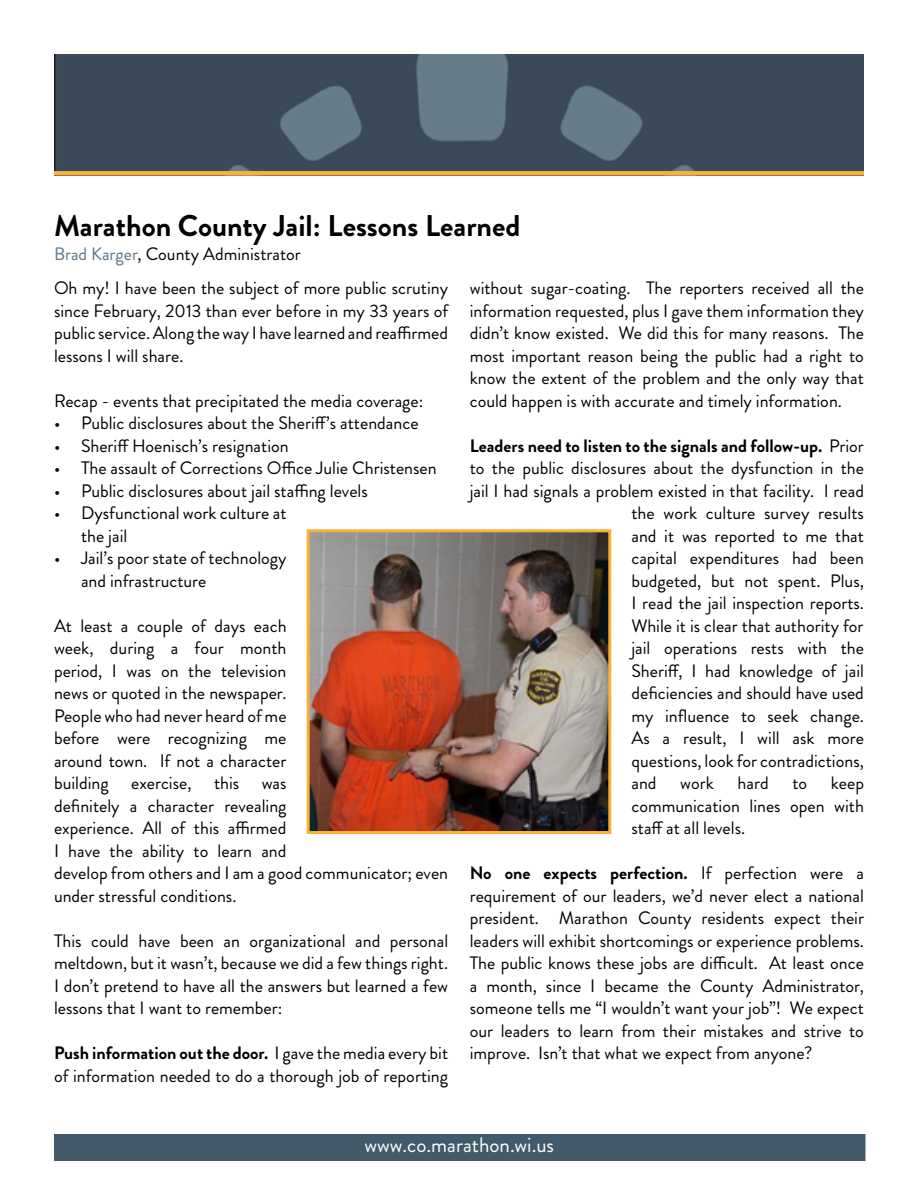
<style>
.page{position:relative;width:918px;height:1188px;background:#fff}
.page>*{position:absolute;margin:0;border:0;box-sizing:border-box;transform-origin:0 0}
.t1{font:700 30px "Brandon Grotesque";color:#000}
.t2{font:21px "Brandon Grotesque";color:#fff}
.t3{font:18px/22.5px "Brandon Grotesque";color:#000}
.t4{font:700 18px "Brandon Grotesque";color:#000}
.s1{color:#5f7685}
.s2{font-weight:700}
.s3{font-weight:400}
</style>
<div class="page">
<img style="left:54px;top:54px;width:810px;height:117px">
<div style="left:54px;top:171px;width:810px;height:5px;background:#fbaf34"></div>
<img style="left:311px;top:533px;width:296px;height:297px">
<div style="left:307px;top:529px;width:304px;height:305px;border:3px solid #fbaf34"></div>
<div style="left:54px;top:1134px;width:812px;height:27px;background:#425a69"></div>
<h1 class="t1" style="left:54px;top:205px;width:468px">Marathon County Jail: Lessons Learned</h1>
<p class="t3" style="left:54px;top:237px;width:396px;line-height:34.5px"><span class="s1">Brad Karger</span>, County Administrator<br>Oh my! I have been the subject of more public scrutiny</p>
<p class="t3" style="left:54px;top:300px;width:396px;text-align:justify">since February, 2013 than ever before in my 33 years of public service. Along the way I have learned and reaffirmed lessons I will share.</p>
<p class="t3" style="left:54px;top:390px;width:371px">Recap - events that precipitated the media coverage:</p>
<p class="t3" style="left:54px;top:412px;width:366px">• Public disclosures about the Sheriff’s attendance</p>
<p class="t3" style="left:54px;top:435px;width:236px">• Sheriff Hoenisch’s resignation</p>
<p class="t3" style="left:54px;top:457px;width:384px">• The assault of Corrections Office Julie Christensen</p>
<p class="t3" style="left:54px;top:480px;width:315px">• Public disclosures about jail staffing levels</p>
<p class="t3" style="left:81px;top:502px;width:207px;text-indent:-27px">• Dysfunctional work culture at the jail</p>
<p class="t3" style="left:81px;top:547px;width:207px;text-indent:-27px">• Jail’s poor state of technology and infrastructure</p>
<p class="t3" style="left:54px;top:615px;width:396px">At least a couple of days each<br>week, during a four month<br>period, I was on the television<br>news or quoted in the newspaper.<br>People who had never heard of me<br>before were recognizing me<br>around town. If not a character<br>building exercise, this was<br>definitely a character revealing<br>experience. All of this affirmed<br>I have the ability to learn and<br>develop from others and I am a good communicator; even under stressful conditions.</p>
<p class="t3" style="left:54px;top:930px;width:396px;text-align:justify">This could have been an organizational and personal meltdown, but it wasn’t, because we did a few things right.<br>I don’t pretend to have all the answers but learned a few lessons that I want to remember:</p>
<p class="t3" style="left:54px;top:1042px;width:396px"><span class="s2">Push information out the door.</span> I gave the media every bit of information needed to do a thorough job of reporting</p>
<p class="t3" style="left:470px;top:277px;width:396px;text-align:justify">without sugar-coating. The reporters received all the information requested, plus I gave them information they didn’t know existed. We did this for many reasons. The most important reason being the public had a right to know the extent of the problem and the only way that could happen is with accurate and timely information.</p>
<p class="t4" style="left:470px;top:433px;width:396px">Leaders need to listen to the signals and follow-up. <span class="s3">Prior</span></p>
<p class="t3" style="left:470px;top:457px;width:396px">to the public disclosures about the dysfunction in the</p>
<p class="t3" style="left:470px;top:480px;width:396px">jail I had signals a problem existed in that facility. I read</p>
<p class="t3" style="left:631px;top:502px;width:234px">the work culture survey results</p>
<p class="t3" style="left:631px;top:525px;width:234px">and it was reported to me that</p>
<p class="t3" style="left:631px;top:547px;width:234px">capital expenditures had been</p>
<p class="t3" style="left:631px;top:570px;width:234px">budgeted, but not spent. Plus,</p>
<p class="t3" style="left:631px;top:592px;width:234px">I read the jail inspection reports.</p>
<p class="t3" style="left:631px;top:615px;width:234px">While it is clear that authority for</p>
<p class="t3" style="left:631px;top:637px;width:234px">jail operations rests with the</p>
<p class="t3" style="left:631px;top:660px;width:234px">Sheriff, I had knowledge of jail</p>
<p class="t3" style="left:631px;top:682px;width:234px">deficiencies and should have used</p>
<p class="t3" style="left:631px;top:705px;width:234px">my influence to seek change.</p>
<p class="t3" style="left:631px;top:727px;width:234px">As a result, I will ask more</p>
<p class="t3" style="left:631px;top:750px;width:234px">questions, look for contradictions,</p>
<p class="t3" style="left:631px;top:772px;width:27px">and</p>
<p class="t3" style="left:680px;top:772px;width:35px">work</p>
<p class="t3" style="left:738px;top:772px;width:33px">hard</p>
<p class="t3" style="left:792px;top:772px;width:16px">to</p>
<p class="t3" style="left:631px;top:772px;width:234px;text-align:justify;text-indent:200px">keep communication lines open with staff at all levels.</p>
<p class="t3" style="left:470px;top:862px;width:396px;text-align:justify"><span class="s2">No one expects perfection.</span> If perfection were a requirement of our leaders, we’d never elect a national president. Marathon County residents expect their leaders will exhibit shortcomings or experience problems.<br>The public knows these jobs are difficult. At least once a month, since I became the County Administrator, someone tells me “I wouldn’t want your job”! We expect our leaders to learn from their mistakes and strive to improve. Isn’t that what we expect from anyone?</p>
<p class="t2" style="left:364px;top:1130px;width:191px">www.co.marathon.wi.us</p>
</div>
